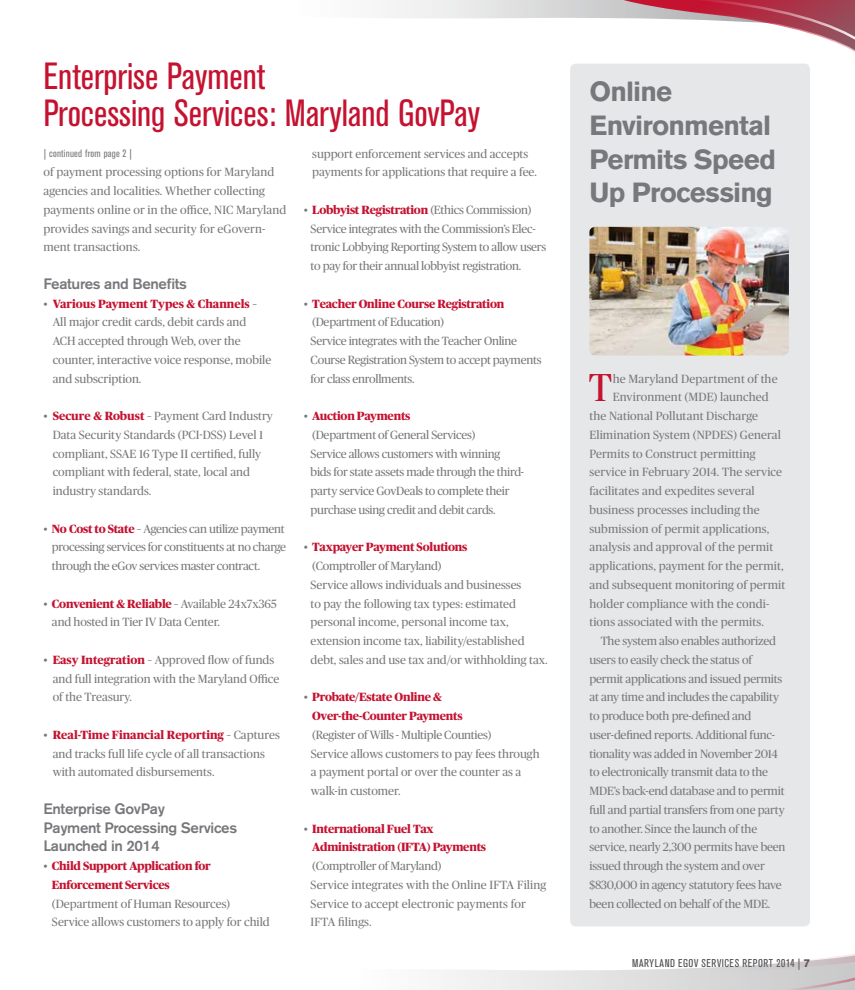
<style>
.page{position:relative;width:855px;height:990px;background:#fff}
.page>*{position:absolute;margin:0;border:0;box-sizing:border-box;transform-origin:0 0}
.t1{font:38.88px "Publico Headline";color:#c41230}
.t2{font:condensed 37.5px/36.2px "Akzidenz Grotesk BE";color:#c41230}
.t3{font:700 27.5px/33.8px "Akzidenz Grotesk BE";letter-spacing:-.025em;color:#77787b}
.t4{font:500 15px/18.8px "Akzidenz Grotesk BE";letter-spacing:-.02em;color:#77787b}
.t5{font:11.88px/18.8px "Publico Headline";color:#77787b}
.t6{font:11.88px/18.8px "Publico Headline";letter-spacing:-.02em;color:#77787b}
.t7{font:800 11.88px/18.8px "Publico Headline";letter-spacing:-.02em;color:#c41230}
.t8{font:condensed 11.25px "Akzidenz Grotesk BE";letter-spacing:.05em;color:#4d4d4f}
.t9{font:condensed 10.62px "Akzidenz Grotesk BE";letter-spacing:.02em;color:#77787b}
.s1{font-weight:800;color:#c41230}
.s2{font-weight:800}
.s3{font-weight:400;color:#77787b}
.s4{font-weight:700;font-stretch:normal}
</style>
<div class="page">
<svg style="left:443px;top:925px;width:412px;height:65px"></svg>
<svg style="left:387px;top:0;width:191px;height:66px"></svg>
<svg style="left:578px;top:0;width:277px;height:66px"></svg>
<div style="left:570px;top:64px;width:240px;height:862px;background:#e6e7e8;border-radius:6px"></div>
<img style="left:589px;top:227px;width:200px;height:128px">
<h2 class="t2" style="left:43px;top:59px;width:438px">Enterprise Payment<br>Processing Services: Maryland GovPay</h2>
<p class="t5" style="left:43px;top:162px;width:244px">of payment processing options for Maryland agencies and localities. Whether collecting payments online or in the office, NIC Maryland provides savings and security for eGovern&shy;ment transactions.</p>
<p class="t4" style="left:43px;top:274px;width:145px">Features and Benefits</p>
<p class="t5" style="left:53px;top:293px;width:220px;text-indent:-9px">• <span class="s1">Various Payment Types &amp; Channels</span> <span class="s2">– </span>All major credit cards, debit cards and ACH accepted through Web, over the counter, interactive voice response, mobile and subscription.</p>
<p class="t5" style="left:53px;top:406px;width:222px;text-indent:-9px">• <span class="s1">Secure &amp; Robust</span> <span class="s2">–</span> Payment Card Industry Data Security Standards (PCI-DSS) Level 1 compliant, SSAE 16 Type II certified, fully compliant with federal, state, local and industry standards.</p>
<p class="t5" style="left:52px;top:518px;width:236px;text-align:justify;text-indent:-9px">• <span class="s1">No Cost to State</span> <span class="s2">–</span> Agencies can utilize payment processing services for constituents at no charge through the eGov services master contract.</p>
<p class="t5" style="left:52px;top:593px;width:226px;text-indent:-9px">• <span class="s1">Convenient &amp; Reliable</span> <span class="s2">–</span> Available 24x7x365 and hosted in Tier IV Data Center.</p>
<p class="t5" style="left:53px;top:650px;width:228px;text-indent:-9px">• <span class="s1">Easy Integration</span> <span class="s2">–</span> Approved flow of funds and full integration with the Maryland Office of the Treasury.</p>
<p class="t5" style="left:53px;top:725px;width:229px;text-indent:-9px">• <span class="s1">Real-Time Financial Reporting</span> <span class="s2">–</span> Captures and tracks full life cycle of all transactions with automated disbursements.</p>
<p class="t4" style="left:43px;top:799px;width:195px">Enterprise GovPay<br>Payment Processing Services<br>Launched in 2014</p>
<p class="t7" style="left:52px;top:856px;width:160px;text-indent:-9px"><span class="s3">•</span> Child Support Application for<br>Enforcement Services</p>
<p class="t5" style="left:52px;top:893px;width:219px">(Department of Human Resources)<br>Service allows customers to apply for child</p>
<p class="t5" style="left:312px;top:143px;width:226px">support enforcement services and accepts payments for applications that require a fee.</p>
<p class="t6" style="left:311px;top:200px;width:237px;text-indent:-7px">• <span class="s1">Lobbyist Registration</span> (Ethics Commission)<br>Service integrates with the Commission’s Elec&shy;tronic Lobbying Reporting System to allow users to pay for their annual lobbyist registration.</p>
<p class="t6" style="left:311px;top:293px;width:233px;text-indent:-7px">• <span class="s1">Teacher Online Course Registration </span>(Department of Education)<br>Service integrates with the Teacher Online Course Registration System to accept payments for class enrollments.</p>
<p class="t6" style="left:311px;top:406px;width:215px;text-indent:-7px">• <span class="s1">Auction Payments<br></span>(Department of General Services)<br>Service allows customers with winning<br>bids for state assets made through the third&shy;party service GovDeals to complete their purchase using credit and debit cards.</p>
<p class="t5" style="left:311px;top:537px;width:239px;text-indent:-7px">• <span class="s1">Taxpayer Payment Solutions<br></span>(Comptroller of Maryland)<br>Service allows individuals and businesses<br>to pay the following tax types: estimated personal income, personal income tax, extension income tax, liability/established debt, sales and use tax and/or withholding tax.</p>
<p class="t7" style="left:312px;top:687px;width:152px;text-indent:-9px"><span class="s3">•</span> Probate/Estate Online &amp;<br>Over-the-Counter Payments</p>
<p class="t5" style="left:311px;top:725px;width:230px">(Register of Wills - Multiple Counties)<br>Service allows customers to pay fees through a payment portal or over the counter as a walk-in customer.</p>
<p class="t7" style="left:312px;top:818px;width:175px;text-indent:-9px"><span class="s3">•</span> International Fuel Tax<br>Administration (IFTA) Payments</p>
<p class="t5" style="left:311px;top:856px;width:237px">(Comptroller of Maryland)<br>Service integrates with the Online IFTA Filing<br>Service to accept electronic payments for<br>IFTA filings.</p>
<p class="t9" style="left:44px;top:148px;width:90px">| continued from page 2 |</p>
<h3 class="t3" style="left:589px;top:75px;width:188px">Online<br>Environmental<br>Permits Speed<br>Up Processing</h3>
<h1 class="t1" style="left:589px;top:361px;width:25px">T</h1>
<p class="t5" style="left:613px;top:368px;width:166px">he Maryland Department of the</p>
<p class="t5" style="left:613px;top:387px;width:157px">Environment (MDE) launched</p>
<p class="t5" style="left:589px;top:406px;width:170px">the National Pollutant Discharge</p>
<p class="t5" style="left:589px;top:425px;width:193px">Elimination System (NPDES) General</p>
<p class="t5" style="left:589px;top:443px;width:168px">Permits to Construct permitting</p>
<p class="t5" style="left:589px;top:462px;width:194px">service in February 2014. The service</p>
<p class="t5" style="left:589px;top:481px;width:167px">facilitates and expedites several</p>
<p class="t5" style="left:589px;top:500px;width:172px">business processes including the</p>
<p class="t5" style="left:589px;top:518px;width:181px">submission of permit applications,</p>
<p class="t5" style="left:589px;top:537px;width:185px">analysis and approval of the permit</p>
<p class="t5" style="left:589px;top:556px;width:196px">applications, payment for the permit,</p>
<p class="t5" style="left:589px;top:575px;width:197px">and subsequent monitoring of permit</p>
<p class="t5" style="left:589px;top:593px;width:181px">holder compliance with the condi-</p>
<p class="t5" style="left:589px;top:612px;width:176px">tions associated with the permits.</p>
<p class="t5" style="left:601px;top:631px;width:177px">The system also enables authorized</p>
<p class="t5" style="left:589px;top:650px;width:164px">users to easily check the status of</p>
<p class="t5" style="left:589px;top:668px;width:194px">permit applications and issued permits</p>
<p class="t5" style="left:589px;top:687px;width:191px">at any time and includes the capability</p>
<p class="t5" style="left:589px;top:706px;width:164px">to produce both pre-defined and</p>
<p class="t5" style="left:589px;top:725px;width:187px">user-defined reports. Additional func-</p>
<p class="t5" style="left:589px;top:743px;width:190px">tionality was added in November 2014</p>
<p class="t5" style="left:589px;top:762px;width:180px">to electronically transmit data to the</p>
<p class="t5" style="left:589px;top:781px;width:197px">MDE’s back-end database and to permit</p>
<p class="t5" style="left:589px;top:800px;width:197px">full and partial transfers from one party</p>
<p class="t5" style="left:589px;top:818px;width:169px">to another. Since the launch of the</p>
<p class="t5" style="left:589px;top:837px;width:198px">service, nearly 2,300 permits have been</p>
<p class="t5" style="left:589px;top:856px;width:177px">issued through the system and over</p>
<p class="t5" style="left:589px;top:875px;width:194px">$830,000 in agency statutory fees have</p>
<p class="t5" style="left:589px;top:893px;width:182px">been collected on behalf of the MDE.</p>
<p class="t8" style="left:632px;top:957px;width:179px">MARYLAND EGOV SERVICES REPORT 2014 | <span class="s4">7</span></p>
</div>
